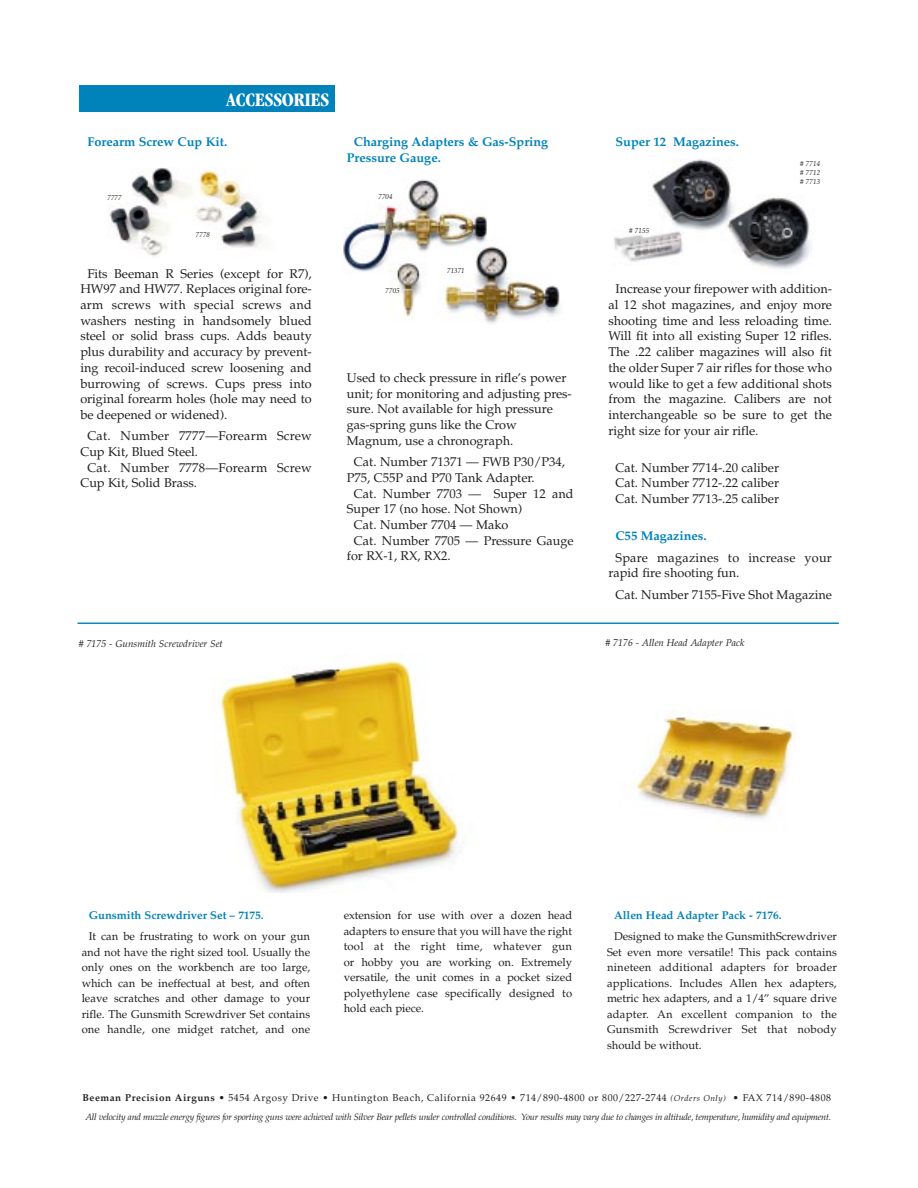
<style>
.page{position:relative;width:918px;height:1188px;background:#fff}
.page>*{position:absolute;margin:0;border:0;box-sizing:border-box;transform-origin:0 0}
.t1{font:700 condensed 19.8px "Garamond";letter-spacing:-.01em;color:#fff}
.t2{font:12.75px/15.8px "Palatino";color:#231f20;text-align:justify}
.t3{font:12.75px/15.8px "Palatino";letter-spacing:.02em;color:#231f20}
.t4{font:700 12.75px/15.8px "Palatino";color:#0082ba}
.t5{font:11.25px/15.5px "Palatino";letter-spacing:.01em;color:#231f20;text-align:justify}
.t6{font:700 11.25px "Palatino";color:#0082ba}
.t7{font:9.9px "Palatino";letter-spacing:.055em;color:#231f20}
.t8{font:italic 9.9px "Palatino";letter-spacing:.005em;color:#231f20}
.t9{font:italic 9.15px "Palatino";letter-spacing:-.025em;color:#231f20}
.t10{font:italic 7.05px/8.6px "Palatino";color:#231f20;text-align:justify}
.s1{font-weight:700}
.s2{font-style:italic;font-size:8.4px}
</style>
<div class="page">
<div style="left:79px;top:86px;width:256px;height:26px;background:#0082ba"></div>
<img style="left:109px;top:167px;width:154px;height:91px">
<img style="left:344px;top:179px;width:216px;height:145px">
<img style="left:217px;top:659px;width:242px;height:234px">
<img style="left:636px;top:716px;width:160px;height:103px">
<img style="left:613px;top:159px;width:198px;height:110px">
<hr style="left:78px;top:623px;width:761px;height:1px;background:#0082ba">
<h1 class="t1" style="left:226px;top:93px;width:105px">ACCESSORIES</h1>
<p class="t4" style="left:87px;top:135px;width:141px">Forearm Screw Cup Kit.</p>
<p class="t4" style="left:347px;top:135px;width:203px;text-indent:7px">Charging Adapters &amp; Gas-Spring<br>Pressure Gauge.</p>
<p class="t4" style="left:616px;top:135px;width:125px">Super 12 Magazines.</p>
<p class="t10" style="left:800px;top:161px;width:22px"># 7714 # 7712 # 7713</p>
<p class="t10" style="left:108px;top:194px;width:16px">7777</p>
<p class="t10" style="left:379px;top:193px;width:16px">7704</p>
<p class="t10" style="left:196px;top:231px;width:16px">7778</p>
<p class="t10" style="left:629px;top:227px;width:22px"># 7155</p>
<p class="t2" style="left:80px;top:267px;width:233px;text-indent:7px">Fits Beeman R Series (except for R7), HW97 and HW77. Replaces original fore&shy;arm screws with special screws and washers nesting in handsomely blued steel or solid brass cups. Adds beauty plus durability and accuracy by prevent&shy;ing recoil-induced screw loosening and burrowing of screws. Cups press into original forearm holes (hole may need to be deepened or widened).</p>
<p class="t3" style="left:87px;top:430px;width:226px">Cat. Number 7777—Forearm Screw</p>
<p class="t2" style="left:80px;top:445px;width:119px">Cup Kit, Blued Steel.</p>
<p class="t3" style="left:87px;top:461px;width:226px">Cat. Number 7778—Forearm Screw</p>
<p class="t2" style="left:80px;top:477px;width:118px">Cup Kit, Solid Brass.</p>
<p class="t10" style="left:386px;top:288px;width:16px">7705</p>
<p class="t10" style="left:447px;top:267px;width:19px">71371</p>
<p class="t2" style="left:347px;top:371px;width:227px;text-align:left">Used to check pressure in rifle’s power unit; for monitoring and adjusting pres&shy;sure. Not available for high pressure gas-spring guns like the Crow Magnum, use a chronograph.</p>
<p class="t2" style="left:354px;top:455px;width:213px">Cat. Number 71371 — FWB P30/P34,</p>
<p class="t2" style="left:347px;top:471px;width:189px">P75, C55P and P70 Tank Adapter.</p>
<p class="t2" style="left:354px;top:487px;width:221px">Cat. Number 7703 — Super 12 and</p>
<p class="t2" style="left:347px;top:502px;width:177px">Super 17 (no hose. Not Shown)</p>
<p class="t2" style="left:354px;top:518px;width:156px">Cat. Number 7704 — Mako</p>
<p class="t2" style="left:354px;top:534px;width:221px">Cat. Number 7705 — Pressure Gauge</p>
<p class="t2" style="left:347px;top:550px;width:105px">for RX-1, RX, RX2.</p>
<p class="t2" style="left:608px;top:283px;width:225px;text-indent:7px">Increase your firepower with addition&shy;al 12 shot magazines, and enjoy more shooting time and less reloading time.<br>Will fit into all existing Super 12 rifles.<br>The .22 caliber magazines will also fit the older Super 7 air rifles for those who would like to get a few additional shots from the magazine. Calibers are not interchangeable so be sure to get the right size for your air rifle.</p>
<p class="t2" style="left:616px;top:461px;width:165px">Cat. Number 7714-.20 caliber Cat. Number 7712-.22 caliber Cat. Number 7713-.25 caliber</p>
<p class="t4" style="left:616px;top:530px;width:93px">C55 Magazines.</p>
<p class="t3" style="left:608px;top:551px;width:225px;text-indent:7px">Spare magazines to increase your rapid fire shooting fun.</p>
<p class="t2" style="left:616px;top:588px;width:218px">Cat. Number 7155-Five Shot Magazine</p>
<p class="t8" style="left:79px;top:640px;width:145px"># 7175 - Gunsmith Screwdriver Set</p>
<p class="t8" style="left:606px;top:639px;width:141px"># 7176 - Allen Head Adapter Pack</p>
<p class="t6" style="left:89px;top:911px;width:176px">Gunsmith Screwdriver Set – 7175.</p>
<p class="t5" style="left:82px;top:930px;width:230px;text-indent:7px">It can be frustrating to work on your gun and not have the right sized tool. Usually the only ones on the workbench are too large, which can be ineffectual at best, and often leave scratches and other damage to your rifle. The Gunsmith Screwdriver Set contains one handle, one midget ratchet, and one</p>
<p class="t5" style="left:344px;top:909px;width:230px">extension for use with over a dozen head adapters to ensure that you will have the right tool at the right time, whatever gun or hobby you are working on. Extremely versatile, the unit comes in a pocket sized polyethylene case specifically designed to hold each piece.</p>
<p class="t6" style="left:614px;top:911px;width:169px">Allen Head Adapter Pack - 7176.</p>
<p class="t5" style="left:607px;top:930px;width:231px;text-indent:7px">Designed to make the GunsmithScrewdriver Set even more versatile! This pack contains nineteen additional adapters for broader applications. Includes Allen hex adapters, metric hex adapters, and a 1/4” square drive adapter. An excellent companion to the Gunsmith Screwdriver Set that nobody should be without.</p>
<p class="t7" style="left:82px;top:1093px;width:750px"><span class="s1">Beeman Precision Airguns</span> • 5454 Argosy Drive • Huntington Beach, California 92649 • 714/890-4800 or 800/227-2744 <span class="s2">(Orders Only)</span> • FAX 714/890-4808</p>
<p class="t9" style="left:85px;top:1113px;width:747px">All velocity and muzzle energy figures for sporting guns were achieved with Silver Bear pellets under controlled conditions. Your results may vary due to changes in altitude, temperature, humidity and equipment.</p>
</div>
